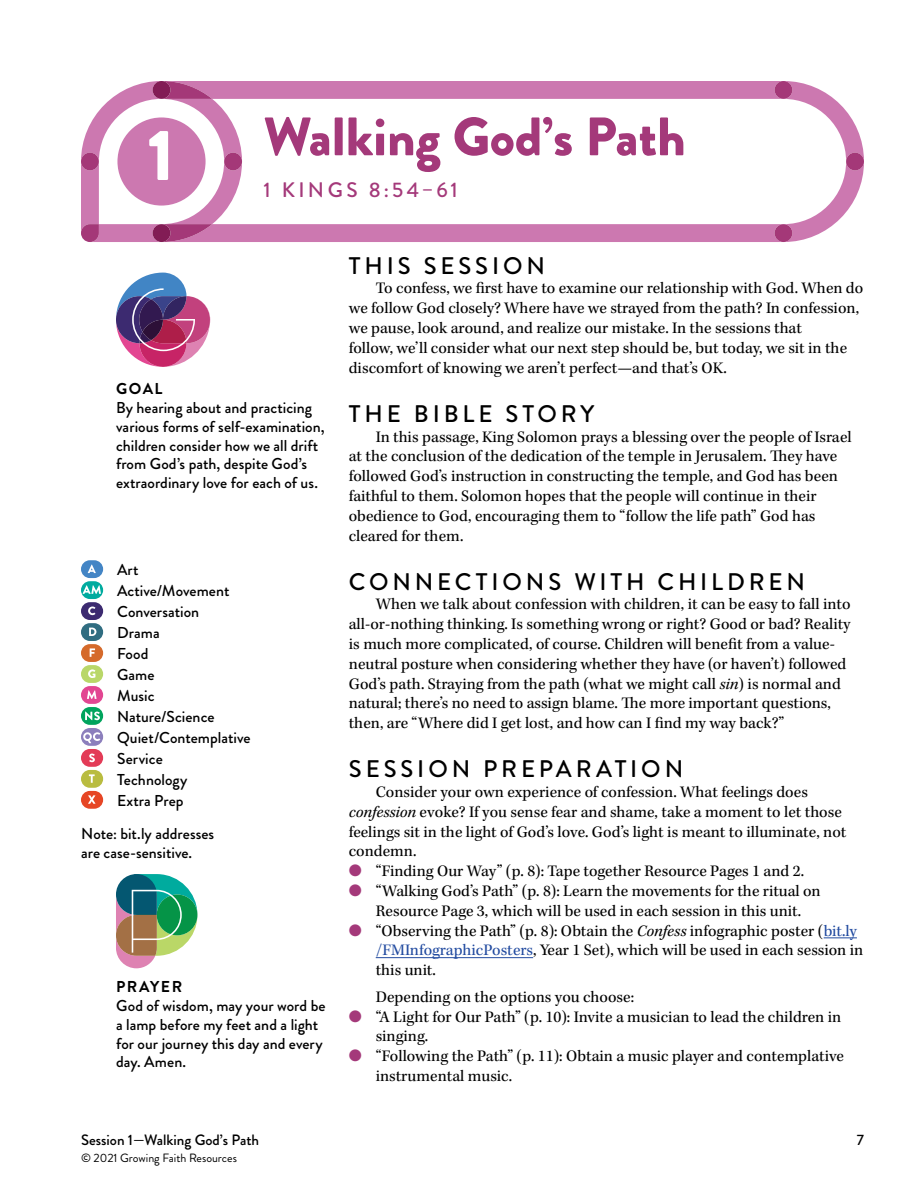
<style>
.page{position:relative;width:918px;height:1188px;background:#fff}
.page>*{position:absolute;margin:0;border:0;box-sizing:border-box;transform-origin:0 0}
.t1{font:900 54px "Brandon Grotesque";color:#a4397a}
.t2{font:500 24px "Brandon Grotesque";letter-spacing:.16em;color:#000}
.t3{font:500 21px "Brandon Grotesque";letter-spacing:.16em;color:#a4397a}
.t4{font:16.5px/19.8px "Kepler Std";color:#000}
.t5{font:500 15.75px/21px "Brandon Grotesque";color:#000}
.t6{font:700 15.75px "Brandon Grotesque";letter-spacing:.095em;color:#000}
.t7{font:500 15px "Brandon Grotesque";color:#000}
.t8{font:12px "Brandon Grotesque";color:#000}
.s1{font-size:72px;color:#fff}
.s2{font-style:italic}
.s3{color:#a4397a}
.s4{color:#224ba0}
</style>
<div class="page">
<svg style="left:81px;top:81px;width:783px;height:161px"></svg>
<div style="left:153px;top:224px;width:17px;height:18px;background:#821c55;border-radius:50%"></div>
<div style="left:775px;top:224px;width:17px;height:18px;background:#a43878;border-radius:50%"></div>
<div style="left:117px;top:117px;width:89px;height:89px;background:#cc78b0;border-radius:50%"></div>
<div style="left:81px;top:560px;width:22px;height:18px;background:#4385c5;border-radius:9px"></div>
<svg style="left:88px;top:565px;width:8px;height:8px"></svg>
<div style="left:81px;top:581px;width:22px;height:18px;background:#00ab9f;border-radius:9px"></div>
<svg style="left:83px;top:585px;width:18px;height:9px"></svg>
<div style="left:81px;top:602px;width:22px;height:18px;background:#3c2a70;border-radius:9px"></div>
<svg style="left:88px;top:607px;width:7px;height:8px"></svg>
<div style="left:81px;top:623px;width:22px;height:18px;background:#306d81;border-radius:9px"></div>
<svg style="left:89px;top:628px;width:7px;height:8px"></svg>
<div style="left:81px;top:644px;width:22px;height:18px;background:#d56a2b;border-radius:9px"></div>
<svg style="left:90px;top:648px;width:5px;height:9px"></svg>
<div style="left:81px;top:665px;width:22px;height:18px;background:#b9d769;border-radius:9px"></div>
<svg style="left:88px;top:669px;width:7px;height:9px"></svg>
<div style="left:81px;top:686px;width:22px;height:18px;background:#e24692;border-radius:9px"></div>
<svg style="left:87px;top:690px;width:10px;height:9px"></svg>
<svg style="left:81px;top:707px;width:22px;height:18px"></svg>
<svg style="left:85px;top:712px;width:15px;height:8px"></svg>
<div style="left:81px;top:728px;width:22px;height:18px;background:#8c7fbc;border-radius:9px"></div>
<svg style="left:83px;top:732px;width:17px;height:11px"></svg>
<div style="left:81px;top:749px;width:22px;height:18px;background:#e33b57;border-radius:9px"></div>
<svg style="left:89px;top:754px;width:6px;height:8px"></svg>
<div style="left:81px;top:770px;width:22px;height:18px;background:#b9bc40;border-radius:9px"></div>
<svg style="left:89px;top:774px;width:6px;height:9px"></svg>
<div style="left:81px;top:791px;width:22px;height:18px;background:#e64625;border-radius:9px"></div>
<svg style="left:88px;top:795px;width:8px;height:9px"></svg>
<svg style="left:116px;top:874px;width:81px;height:94px"></svg>
<svg style="left:116px;top:273px;width:94px;height:94px"></svg>
<hr style="left:824px;top:937px;width:33px;height:1px;background:#224ba0">
<hr style="left:376px;top:957px;width:157px;height:1px;background:#224ba0">
<h1 class="t1" style="left:147px;top:98px;width:540px"><span class="s1">1</span> Walking God’s Path</h1>
<p class="t3" style="left:264px;top:176px;width:196px">1 KINGS 8:54–61</p>
<p class="t6" style="left:116px;top:377px;width:48px">GOAL</p>
<p class="t5" style="left:116px;top:398px;width:210px;line-height:18.9px">By hearing about and practicing various forms of self-examination, children consider how we all drift from God’s path, despite God’s extraordinary love for each of us.</p>
<p class="t5" style="left:117px;top:559px;width:135px">Art<br>Active/Movement<br>Conversation<br>Drama<br>Food<br>Game<br>Music<br>Nature/Science<br>Quiet/Contemplative<br>Service<br>Technology<br>Extra Prep</p>
<p class="t5" style="left:81px;top:824px;width:135px;line-height:18.9px">Note: bit.ly addresses are case-sensitive.</p>
<p class="t6" style="left:116px;top:975px;width:67px">PRAYER</p>
<p class="t5" style="left:116px;top:996px;width:211px;line-height:18.9px">God of wisdom, may your word be a lamp before my feet and a light for our journey this day and every day. Amen.</p>
<p class="t7" style="left:81px;top:1129px;width:180px">Session 1—Walking God’s Path</p>
<p class="t8" style="left:81px;top:1150px;width:157px">© 2021 Growing Faith Resources</p>
<h2 class="t2" style="left:349px;top:249px;width:198px">THIS SESSION</h2>
<p class="t4" style="left:349px;top:279px;width:516px;text-indent:27px">To confess, we first have to examine our relationship with God. When do we follow God closely? Where have we strayed from the path? In confession, we pause, look around, and realize our mistake. In the sessions that<br>follow, we’ll consider what our next step should be, but today, we sit in the discomfort of knowing we aren’t perfect—and that’s OK.</p>
<h2 class="t2" style="left:349px;top:397px;width:247px">THE BIBLE STORY</h2>
<p class="t4" style="left:349px;top:427px;width:504px;text-indent:27px">In this passage, King Solomon prays a blessing over the people of Israel at the conclusion of the dedication of the temple in Jerusalem. They have followed God’s instruction in constructing the temple, and God has been faithful to them. Solomon hopes that the people will continue in their obedience to God, encouraging them to “follow the life path” God has cleared for them.</p>
<h2 class="t2" style="left:349px;top:565px;width:458px">CONNECTIONS WITH CHILDREN</h2>
<p class="t4" style="left:349px;top:595px;width:503px;text-indent:27px">When we talk about confession with children, it can be easy to fall into all-or-nothing thinking. Is something wrong or right? Good or bad? Reality is much more complicated, of course. Children will benefit from a value&shy;neutral posture when considering whether they have (or haven’t) followed God’s path. Straying from the path (what we might call <span class="s2">sin</span>) is normal and natural; there’s no need to assign blame. The more important questions, then, are “Where did I get lost, and how can I find my way back?”</p>
<h2 class="t2" style="left:349px;top:752px;width:336px">SESSION PREPARATION</h2>
<p class="t4" style="left:349px;top:783px;width:499px;text-indent:27px">Consider your own experience of confession. What feelings does <span class="s2">confession</span> evoke? If you sense fear and shame, take a moment to let those feelings sit in the light of God’s love. God’s light is meant to illuminate, not condemn.</p>
<p class="t4" style="left:349px;top:862px;width:457px"><span class="s3">●</span> “Finding Our Way” (p. 8): Tape together Resource Pages 1 and 2.</p>
<p class="t4" style="left:349px;top:882px;width:473px;text-align:center"><span class="s3">●</span> “Walking God’s Path” (p. 8): Learn the movements for the ritual on<br>Resource Page 3, which will be used in each session in this unit.</p>
<p class="t4" style="left:376px;top:921px;width:489px;text-indent:-27px"><span class="s3">●</span> “Observing the Path” (p. 8): Obtain the <span class="s2">Confess</span> infographic poster (<span class="s4">bit.ly /FMInfographicPosters</span>, Year 1 Set), which will be used in each session in this unit.</p>
<p class="t4" style="left:376px;top:987px;width:260px">Depending on the options you choose:</p>
<p class="t4" style="left:376px;top:1007px;width:467px;text-indent:-27px"><span class="s3">●</span> “A Light for Our Path” (p. 10): Invite a musician to lead the children in singing.</p>
<p class="t4" style="left:376px;top:1047px;width:470px;text-indent:-27px"><span class="s3">●</span> “Following the Path” (p. 11): Obtain a music player and contemplative instrumental music.</p>
<p class="t7" style="left:857px;top:1129px;width:9px">7</p>
</div>
